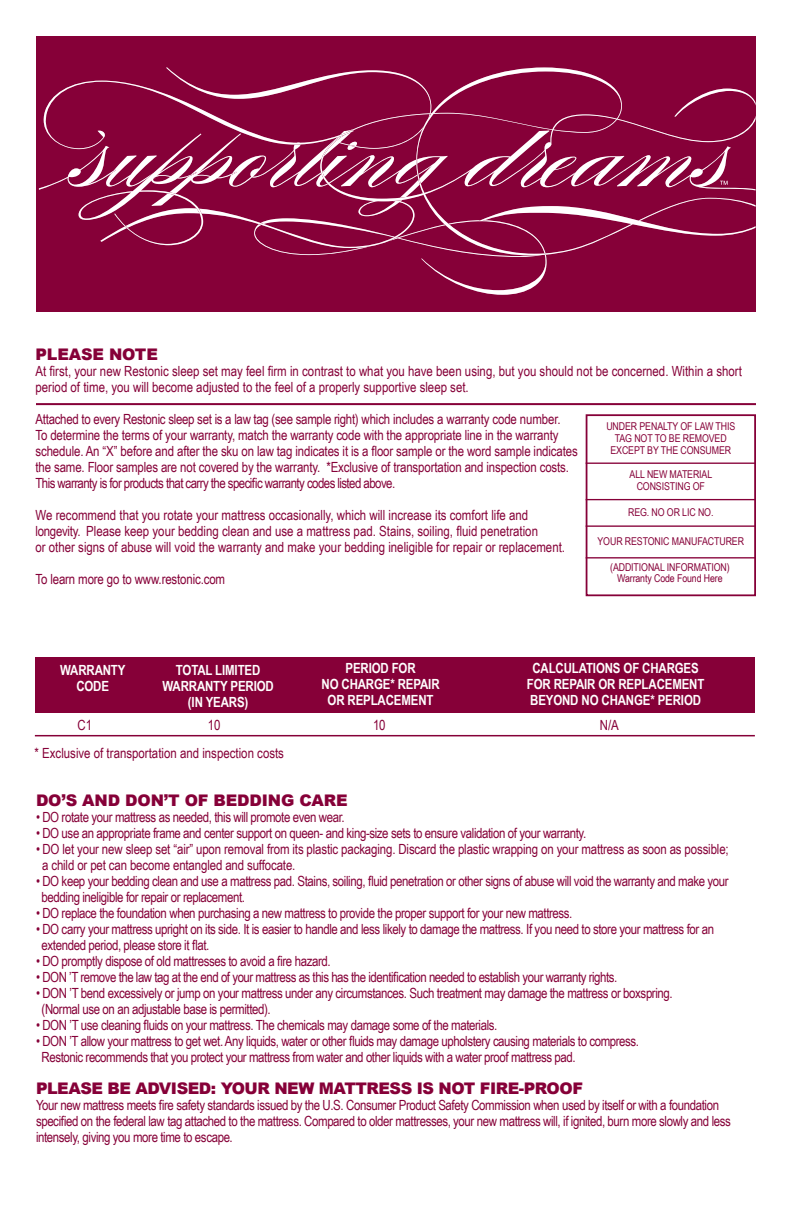
<style>
.page{position:relative;width:792px;height:1224px;background:#fff}
.page>*{position:absolute;margin:0;border:0;box-sizing:border-box;transform-origin:0 0}
.t1{font:900 16px "Arial";letter-spacing:-.03em;color:#860038}
.t2{font:900 16px "Arial";letter-spacing:-.01em;color:#860038}
.t3{font:14px/16px "Arial Narrow";letter-spacing:-.03em;color:#860038}
.t4{font:14px/16px "Arial Narrow";letter-spacing:-.01em;color:#860038}
.t5{font:14px/16px "Arial Narrow";color:#860038}
.t6{font:700 14px/16px "Arial Narrow";letter-spacing:-.01em;color:#fff;text-align:center}
.t7{font:10.8px/11.6px "Arial Narrow";letter-spacing:-.01em;color:#860038;text-align:center}
</style>
<div class="page">
<div style="left:35px;top:657px;width:720px;height:55px;background:#860038"></div>
<hr style="left:35px;top:735px;width:720px;height:1px;background:#860038">
<div style="left:586px;top:414px;width:170px;height:182px;border:2px solid #860038"></div>
<hr style="left:586px;top:463px;width:170px;height:1px;background:#860038">
<hr style="left:586px;top:499px;width:170px;height:1px;background:#860038">
<hr style="left:586px;top:525px;width:170px;height:2px;background:#860038">
<hr style="left:586px;top:557px;width:170px;height:2px;background:#860038">
<hr style="left:36px;top:403px;width:720px;height:2px;background:#860038">
<div style="left:36px;top:36px;width:720px;height:275px;background:#860038"></div>
<svg style="left:39px;top:67px;width:717px;height:228px"></svg>
<p class="t2" style="left:36px;top:343px;width:124px">PLEASE NOTE</p>
<p class="t5" style="left:36px;top:363px;width:708px">At first, your new Restonic sleep set may feel firm in contrast to what you have been using, but you should not be concerned. Within a short period of time, you will become adjusted to the feel of a properly supportive sleep set.</p>
<p class="t4" style="left:36px;top:411px;width:544px">Attached to every Restonic sleep set is a law tag (see sample right) which includes a warranty code number.<br>To determine the terms of your warranty, match the warranty code with the appropriate line in the warranty schedule. An “X” before and after the sku on law tag indicates it is a floor sample or the word sample indicates the same. Floor samples are not covered by the warranty. *Exclusive of transportation and inspection costs.<br>This warranty is for products that carry the specific warranty codes listed above.</p>
<p class="t5" style="left:36px;top:507px;width:531px">We recommend that you rotate your mattress occasionally, which will increase its comfort life and longevity. Please keep your bedding clean and use a mattress pad. Stains, soiling, fluid penetration<br>or other signs of abuse will void the warranty and make your bedding ineligible for repair or replacement.</p>
<p class="t4" style="left:36px;top:571px;width:191px">To learn more go to www.restonic.com</p>
<p class="t7" style="left:606px;top:420px;width:130px">UNDER PENALTY OF LAW THIS<br>TAG NOT TO BE REMOVED<br>EXCEPT BY THE CONSUMER</p>
<p class="t7" style="left:630px;top:468px;width:84px">ALL NEW MATERIAL<br>CONSISTING OF</p>
<p class="t7" style="left:628px;top:506px;width:87px">REG. NO OR LIC NO.</p>
<p class="t7" style="left:598px;top:535px;width:148px">YOUR RESTONIC MANUFACTURER</p>
<p class="t7" style="left:610px;top:561px;width:121px">(ADDITIONAL INFORMATION)<br>Warranty Code Found Here</p>
<p class="t6" style="left:162px;top:661px;width:113px">TOTAL LIMITED<br>WARRANTY PERIOD (IN YEARS)</p>
<p class="t6" style="left:322px;top:659px;width:120px">PERIOD FOR<br>NO CHARGE* REPAIR<br>OR REPLACEMENT</p>
<p class="t6" style="left:527px;top:660px;width:179px">CALCULATIONS OF CHARGES<br>FOR REPAIR OR REPLACEMENT<br>BEYOND NO CHANGE* PERIOD</p>
<p class="t5" style="left:35px;top:744px;width:251px">* Exclusive of transportation and inspection costs</p>
<p class="t6" style="left:60px;top:661px;width:67px">WARRANTY<br>CODE</p>
<p class="t3" style="left:78px;top:716px;width:16px">C1</p>
<p class="t3" style="left:208px;top:716px;width:14px">10</p>
<p class="t3" style="left:373px;top:716px;width:14px">10</p>
<p class="t3" style="left:600px;top:716px;width:20px">N/A</p>
<p class="t2" style="left:36px;top:789px;width:313px">DO’S AND DON’T OF BEDDING CARE</p>
<p class="t3" style="left:36px;top:809px;width:310px">• DO rotate your mattress as needed, this will promote even wear.</p>
<p class="t3" style="left:36px;top:825px;width:552px">• DO use an appropriate frame and center support on queen- and king-size sets to ensure validation of your warranty.</p>
<p class="t4" style="left:42px;top:841px;width:688px;text-indent:-6px">• DO let your new sleep set “air” upon removal from its plastic packaging. Discard the plastic wrapping on your mattress as soon as possible; a child or pet can become entangled and suffocate.</p>
<p class="t3" style="left:42px;top:873px;width:689px;text-indent:-6px">• DO keep your bedding clean and use a mattress pad. Stains, soiling, fluid penetration or other signs of abuse will void the warranty and make your bedding ineligible for repair or replacement.</p>
<p class="t3" style="left:36px;top:905px;width:538px">• DO replace the foundation when purchasing a new mattress to provide the proper support for your new mattress.</p>
<p class="t3" style="left:42px;top:921px;width:674px;text-indent:-6px">• DO carry your mattress upright on its side. It is easier to handle and less likely to damage the mattress. If you need to store your mattress for an extended period, please store it flat.</p>
<p class="t3" style="left:36px;top:953px;width:296px">• DO promptly dispose of old mattresses to avoid a fire hazard.</p>
<p class="t3" style="left:36px;top:969px;width:583px">• DON ’T remove the law tag at the end of your mattress as this has the identification needed to establish your warranty rights.</p>
<p class="t3" style="left:42px;top:985px;width:633px;text-indent:-6px">• DON ’T bend excessively or jump on your mattress under any circumstances. Such treatment may damage the mattress or boxspring. (Normal use on an adjustable base is permitted).</p>
<p class="t3" style="left:36px;top:1017px;width:463px">• DON ’T use cleaning fluids on your mattress. The chemicals may damage some of the materials.</p>
<p class="t3" style="left:42px;top:1033px;width:599px;text-indent:-6px">• DON ’T allow your mattress to get wet. Any liquids, water or other fluids may damage upholstery causing materials to compress.<br>Restonic recommends that you protect your mattress from water and other liquids with a water proof mattress pad.</p>
<p class="t1" style="left:36px;top:1077px;width:549px">PLEASE BE ADVISED: YOUR NEW MATTRESS IS NOT FIRE-PROOF</p>
<p class="t3" style="left:36px;top:1097px;width:696px">Your new mattress meets fire safety standards issued by the U.S. Consumer Product Safety Commission when used by itself or with a foundation specified on the federal law tag attached to the mattress. Compared to older mattresses, your new mattress will, if ignited, burn more slowly and less intensely, giving you more time to escape.</p>
</div>
